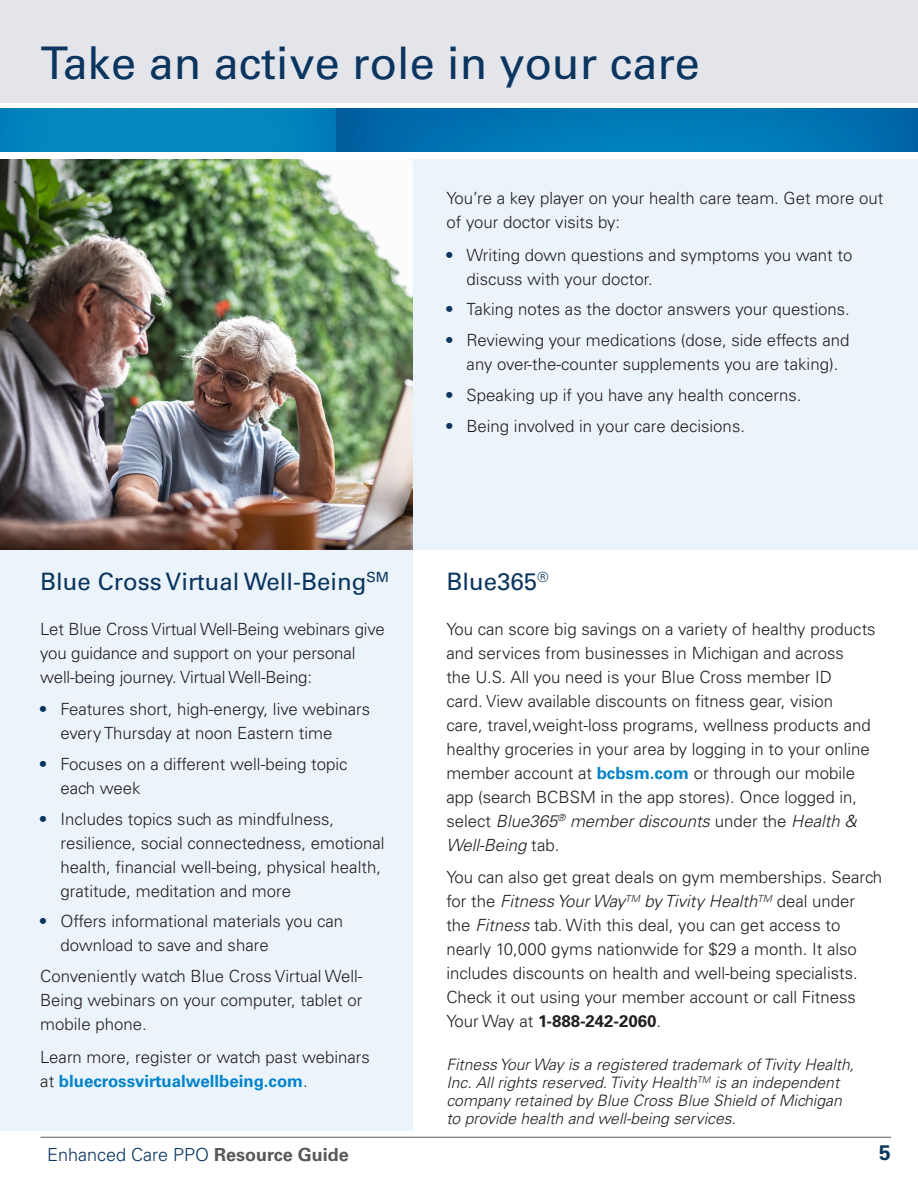
<style>
.page{position:relative;width:918px;height:1188px;background:#fff}
.page>*{position:absolute;margin:0;border:0;box-sizing:border-box;transform-origin:0 0}
.section_head{font:45px "Univers LT Std";color:#0a355e}
.subhead{font:24px "Univers LT Std";color:#0a355e}
.t1{font:700 21px "Univers LT Std";color:#0a355e}
.t2{font:300 18px "Univers LT Std";color:#0a355e}
.body{font:300 16.8px/24px "Univers LT Std";color:#231f20}
.body-2{font:italic 300 15.75px/18px "Univers LT Std";color:#231f20}
.s1{font-weight:700;color:#0a355e}
.s2{font-weight:700;color:#0083ca}
.s3{font-style:italic}
.s4{font-weight:700}
.s5{font-weight:700;color:#57585a}
</style>
<div class="page">
<hr style="left:40px;top:1137px;width:851px;height:1px;background:#57585a">
<div style="left:0;top:550px;width:412px;height:581px;background:#ecf4fb"></div>
<div style="left:0;top:0;width:918px;height:103px;background:#e4e4eb"></div>
<div style="left:0;top:159px;width:918px;height:391px;background:#ecf4fb"></div>
<img style="left:0;top:159px;width:412px;height:391px">
<img style="left:0;top:108px;width:918px;height:43px">
<p class="section_head" style="left:40px;top:37px;width:661px">Take an active role in your care</p>
<p class="body" style="left:446px;top:186px;width:439px">You’re a key player on your health care team. Get more out of your doctor visits by:</p>
<p class="body" style="left:467px;top:243px;width:387px;text-indent:-20px"><span class="s1">•</span> Writing down questions and symptoms you want to discuss with your doctor.</p>
<p class="body" style="left:446px;top:298px;width:405px"><span class="s1">•</span> Taking notes as the doctor answers your questions.</p>
<p class="body" style="left:446px;top:328px;width:405px;text-align:center"><span class="s1">•</span> Reviewing your medications (dose, side effects and any over‑the‑counter supplements you are taking).</p>
<p class="body" style="left:446px;top:383px;width:357px"><span class="s1">•</span> Speaking up if you have any health concerns.</p>
<p class="body" style="left:446px;top:414px;width:300px"><span class="s1">•</span> Being involved in your care decisions.</p>
<p class="subhead" style="left:446px;top:568px;width:103px">Blue365<sup>®</sup></p>
<p class="body" style="left:446px;top:617px;width:431px">You can score big savings on a variety of healthy products and services from businesses in Michigan and across<br>the U.S. All you need is your Blue Cross member ID<br>card. View available discounts on fitness gear, vision<br>care, travel,weight-loss programs, wellness products and healthy groceries in your area by logging in to your online member account at <span class="s2">bcbsm.com</span> or through our mobile app (search BCBSM in the app stores). Once logged in, select <span class="s3">Blue365</span><sup>®</sup> <span class="s3">member discounts</span> under the <span class="s3">Health &amp; Well-Being</span> tab.</p>
<p class="body" style="left:446px;top:865px;width:437px">You can also get great deals on gym memberships. Search for the <span class="s3">Fitness Your Way</span><sup>TM</sup> <span class="s3">by Tivity Health</span><sup>TM</sup> deal under the <span class="s3">Fitness</span> tab. With this deal, you can get access to nearly 10,000 gyms nationwide for $29 a month. It also includes discounts on health and well-being specialists.<br>Check it out using your member account or call Fitness Your Way at <span class="s4">1-888-242-2060</span>.</p>
<p class="subhead" style="left:40px;top:568px;width:350px">Blue Cross Virtual Well-Being<sup>SM</sup></p>
<p class="body" style="left:40px;top:617px;width:346px">Let Blue Cross Virtual Well-Being webinars give you guidance and support on your personal well-being journey. Virtual Well-Being:</p>
<p class="body" style="left:61px;top:697px;width:311px;text-indent:-20px"><span class="s1">•</span> Features short, high-energy, live webinars every Thursday at noon Eastern time</p>
<p class="body" style="left:61px;top:752px;width:288px;text-indent:-20px"><span class="s1">•</span> Focuses on a different well-being topic each week</p>
<p class="body" style="left:61px;top:807px;width:325px;text-indent:-20px"><span class="s1">•</span> Includes topics such as mindfulness, resilience, social connectedness, emotional health, financial well-being, physical health, gratitude, meditation and more</p>
<p class="body" style="left:61px;top:910px;width:284px;text-indent:-20px"><span class="s1">•</span> Offers informational materials you can download to save and share</p>
<p class="body" style="left:40px;top:964px;width:324px;text-align:justify">Conveniently watch Blue Cross Virtual Well-Being webinars on your computer, tablet or mobile phone.</p>
<p class="body" style="left:40px;top:1045px;width:331px">Learn more, register or watch past webinars at <span class="s2">bluecrossvirtualwellbeing.com</span>.</p>
<p class="body-2" style="left:446px;top:1056px;width:409px">Fitness Your Way is a registered trademark of Tivity Health, Inc. All rights reserved. Tivity Health<sup>TM</sup> is an independent company retained by Blue Cross Blue Shield of Michigan to provide health and well-being services.</p>
<p class="t2" style="left:47px;top:1143px;width:303px">Enhanced Care PPO <span class="s5">Resource Guide</span></p>
<p class="t1" style="left:879px;top:1140px;width:13px">5</p>
</div>
